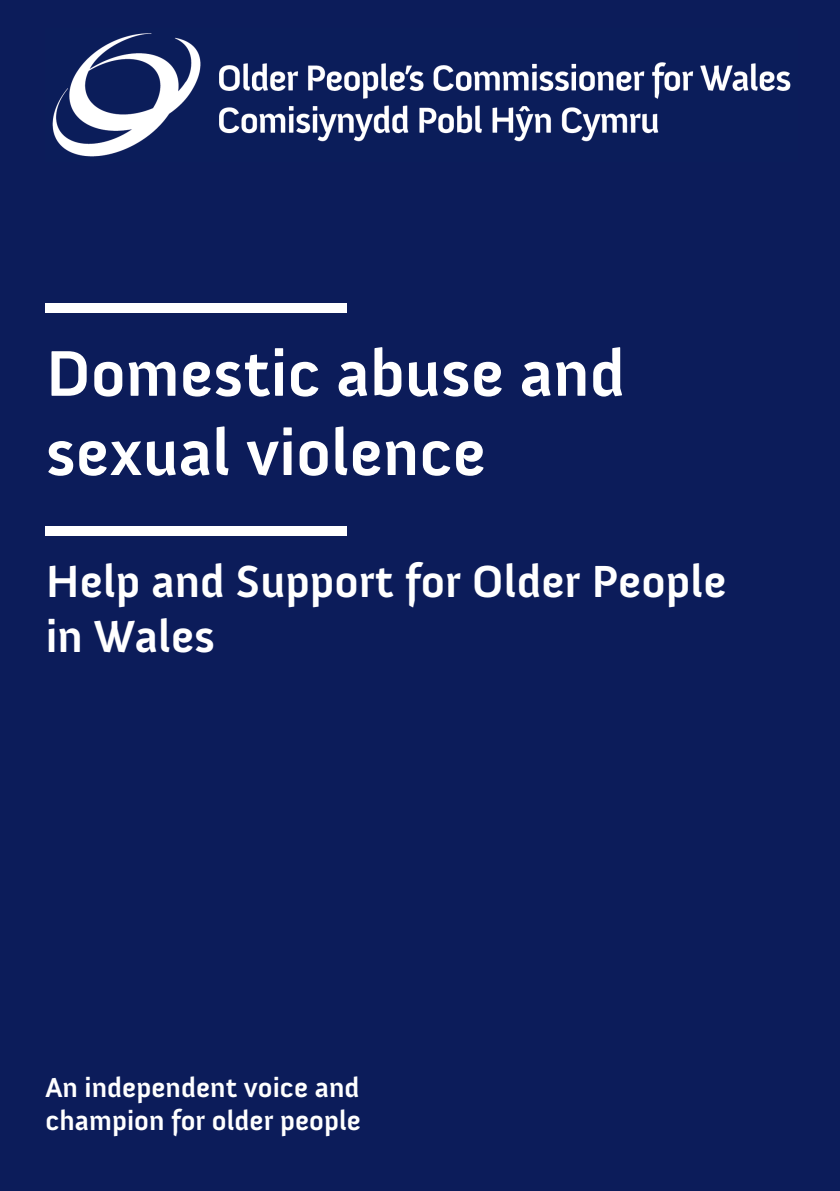
<style>
.page{position:relative;width:840px;height:1191px;background:#fff}
.page>*{position:absolute;margin:0;border:0;box-sizing:border-box;transform-origin:0 0}
.t1{font:700 66px/79.2px "Anivers";color:#fff}
.t2{font:700 46px/55.2px "Anivers";color:#fff}
.t3{font:700 28px/33.6px "Anivers";color:#fff}
.t4{font:700 26px "Arial";color:#fff}
</style>
<div class="page">
<div style="left:0;top:0;width:839px;height:1191px;background:#0c1c5a"></div>
<div style="left:45px;top:303px;width:301px;height:10px;background:#fff"></div>
<div style="left:45px;top:526px;width:301px;height:10px;background:#fff"></div>
<div style="left:46px;top:28px;width:751px;height:145px;background:#0c1c5a"></div>
<img style="left:52px;top:33px;width:739px;height:124px">
<h1 class="t1" style="left:46px;top:335px;width:580px">Domestic abuse and sexual violence</h1>
<h2 class="t2" style="left:46px;top:554px;width:682px">Help and Support for Older People in Wales</h2>
<p class="t3" style="left:45px;top:1070px;width:317px">An independent voice and champion for older people</p>
<p class="t4" style="left:161px;top:1116px;width:178px">Live Fear Free</p>
</div>
